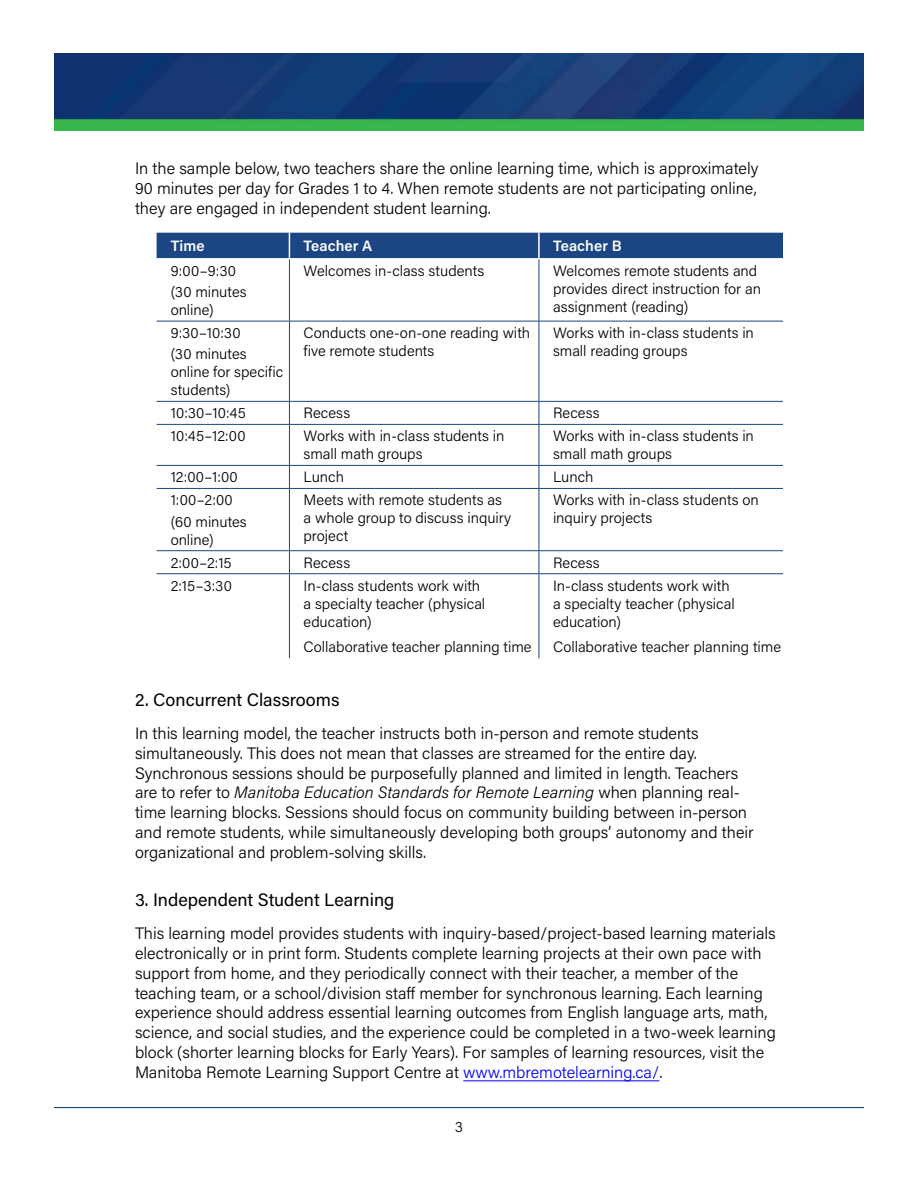
<style>
.page{position:relative;width:918px;height:1188px;background:#fff}
.page>*{position:absolute;margin:0;border:0;box-sizing:border-box;transform-origin:0 0}
.Head_C{font:18px "Acumin Pro";color:#000}
.Paragraph__25{font:300 16.5px/19.8px "Acumin Pro";color:#000}
.Paragraph__12{font:300 16.5px/19.8px "Acumin Pro";color:#000;text-align:justify}
.Paragraph_-_table{font:300 15px/18px "Acumin Pro";color:#000}
.Paragraph_table_head{font:600 15px "Acumin Pro";letter-spacing:.005em;color:#fff}
.s1{font-style:italic}
.s2{color:#0000fa}
</style>
<div class="page">
<img style="left:54px;top:54px;width:810px;height:77px">
<hr style="left:54px;top:1107px;width:810px;height:1px;background:#1c4583">
<hr style="left:463px;top:1080px;width:196px;height:1px;background:#0000fa">
<div style="left:157px;top:233px;width:626px;height:25px;background:#1c4583"></div>
<hr style="left:538px;top:233px;width:2px;height:25px;background:#fff">
<hr style="left:289px;top:260px;width:1px;height:61px;background:#1c4583">
<hr style="left:539px;top:260px;width:1px;height:61px;background:#1c4583">
<hr style="left:157px;top:321px;width:132px;height:1px;background:#1c4583">
<hr style="left:289px;top:321px;width:250px;height:1px;background:#1c4583">
<hr style="left:289px;top:321px;width:1px;height:80px;background:#1c4583">
<hr style="left:539px;top:321px;width:244px;height:1px;background:#1c4583">
<hr style="left:539px;top:321px;width:1px;height:80px;background:#1c4583">
<hr style="left:157px;top:401px;width:132px;height:1px;background:#1c4583">
<hr style="left:289px;top:401px;width:250px;height:1px;background:#1c4583">
<svg style="left:289px;top:402px;width:1px;height:22px"></svg>
<hr style="left:539px;top:401px;width:244px;height:1px;background:#1c4583">
<svg style="left:539px;top:402px;width:1px;height:22px"></svg>
<hr style="left:157px;top:424px;width:132px;height:1px;background:#1c4583">
<hr style="left:289px;top:424px;width:250px;height:1px;background:#1c4583">
<hr style="left:289px;top:425px;width:1px;height:40px;background:#1c4583">
<hr style="left:539px;top:424px;width:244px;height:1px;background:#1c4583">
<hr style="left:539px;top:425px;width:1px;height:40px;background:#1c4583">
<hr style="left:157px;top:465px;width:132px;height:1px;background:#1c4583">
<hr style="left:289px;top:465px;width:250px;height:1px;background:#1c4583">
<svg style="left:289px;top:466px;width:1px;height:22px"></svg>
<hr style="left:539px;top:465px;width:244px;height:1px;background:#1c4583">
<svg style="left:539px;top:466px;width:1px;height:22px"></svg>
<hr style="left:157px;top:488px;width:132px;height:1px;background:#1c4583">
<hr style="left:289px;top:488px;width:250px;height:1px;background:#1c4583">
<hr style="left:289px;top:489px;width:1px;height:61px;background:#1c4583">
<hr style="left:539px;top:488px;width:244px;height:1px;background:#1c4583">
<hr style="left:539px;top:489px;width:1px;height:61px;background:#1c4583">
<hr style="left:157px;top:550px;width:132px;height:1px;background:#1c4583">
<hr style="left:289px;top:550px;width:250px;height:1px;background:#1c4583">
<svg style="left:289px;top:551px;width:1px;height:22px"></svg>
<hr style="left:539px;top:550px;width:244px;height:1px;background:#1c4583">
<svg style="left:539px;top:551px;width:1px;height:22px"></svg>
<hr style="left:157px;top:573px;width:132px;height:1px;background:#1c4583">
<hr style="left:289px;top:573px;width:250px;height:1px;background:#1c4583">
<hr style="left:289px;top:574px;width:1px;height:84px;background:#1c4583">
<hr style="left:539px;top:573px;width:244px;height:1px;background:#1c4583">
<hr style="left:539px;top:574px;width:1px;height:84px;background:#1c4583">
<p class="Paragraph__12" style="left:135px;top:158px;width:625px">In the sample below, two teachers share the online learning time, which is approximately 90 minutes per day for Grades 1 to 4. When remote students are not participating online, they are engaged in independent student learning.</p>
<p class="Paragraph_table_head" style="left:171px;top:236px;width:35px">Time</p>
<p class="Paragraph_table_head" style="left:304px;top:236px;width:70px">Teacher A</p>
<p class="Paragraph_table_head" style="left:553px;top:236px;width:70px">Teacher B</p>
<p class="Paragraph_-_table" style="left:171px;top:261px;width:67px">9:00–9:30</p>
<p class="Paragraph_-_table" style="left:171px;top:282px;width:77px">(30 minutes online)</p>
<p class="Paragraph_-_table" style="left:304px;top:261px;width:182px">Welcomes in-class students</p>
<p class="Paragraph_-_table" style="left:553px;top:261px;width:210px">Welcomes remote students and provides direct instruction for an assignment (reading)</p>
<p class="Paragraph_-_table" style="left:171px;top:323px;width:71px">9:30–10:30</p>
<p class="Paragraph_-_table" style="left:171px;top:345px;width:114px">(30 minutes online for specific students)</p>
<p class="Paragraph_-_table" style="left:304px;top:323px;width:228px">Conducts one-on-one reading with five remote students</p>
<p class="Paragraph_-_table" style="left:553px;top:323px;width:202px">Works with in-class students in small reading groups</p>
<p class="Paragraph_-_table" style="left:171px;top:404px;width:77px">10:30–10:45</p>
<p class="Paragraph_-_table" style="left:304px;top:404px;width:48px">Recess</p>
<p class="Paragraph_-_table" style="left:553px;top:404px;width:48px">Recess</p>
<p class="Paragraph_-_table" style="left:171px;top:427px;width:76px">10:45–12:00</p>
<p class="Paragraph_-_table" style="left:304px;top:427px;width:202px">Works with in-class students in small math groups</p>
<p class="Paragraph_-_table" style="left:553px;top:427px;width:202px">Works with in-class students in small math groups</p>
<p class="Paragraph_-_table" style="left:171px;top:468px;width:69px">12:00–1:00</p>
<p class="Paragraph_-_table" style="left:304px;top:468px;width:42px">Lunch</p>
<p class="Paragraph_-_table" style="left:553px;top:468px;width:42px">Lunch</p>
<p class="Paragraph_-_table" style="left:171px;top:491px;width:64px">1:00–2:00</p>
<p class="Paragraph_-_table" style="left:171px;top:512px;width:78px">(60 minutes online)</p>
<p class="Paragraph_-_table" style="left:304px;top:491px;width:209px">Meets with remote students as a whole group to discuss inquiry project</p>
<p class="Paragraph_-_table" style="left:553px;top:491px;width:207px">Works with in-class students on inquiry projects</p>
<p class="Paragraph_-_table" style="left:171px;top:553px;width:62px">2:00–2:15</p>
<p class="Paragraph_-_table" style="left:304px;top:553px;width:48px">Recess</p>
<p class="Paragraph_-_table" style="left:553px;top:553px;width:48px">Recess</p>
<p class="Paragraph_-_table" style="left:171px;top:576px;width:63px">2:15–3:30</p>
<p class="Paragraph_-_table" style="left:304px;top:576px;width:183px">In-class students work with a specialty teacher (physical education)</p>
<p class="Paragraph_-_table" style="left:304px;top:637px;width:230px">Collaborative teacher planning time</p>
<p class="Paragraph_-_table" style="left:553px;top:576px;width:183px">In-class students work with a specialty teacher (physical education)</p>
<p class="Paragraph_-_table" style="left:553px;top:637px;width:230px">Collaborative teacher planning time</p>
<h3 class="Head_C" style="left:135px;top:688px;width:206px">2. Concurrent Classrooms</h3>
<p class="Paragraph__25" style="left:135px;top:723px;width:620px">In this learning model, the teacher instructs both in-person and remote students simultaneously. This does not mean that classes are streamed for the entire day.<br>Synchronous sessions should be purposefully planned and limited in length. Teachers are to refer to <span class="s1">Manitoba Education Standards for Remote Learning</span> when planning real&shy;time learning blocks. Sessions should focus on community building between in-person and remote students, while simultaneously developing both groups’ autonomy and their organizational and problem-solving skills.</p>
<h3 class="Head_C" style="left:135px;top:888px;width:261px">3. Independent Student Learning</h3>
<p class="Paragraph__25" style="left:135px;top:923px;width:642px">This learning model provides students with inquiry-based/project-based learning materials electronically or in print form. Students complete learning projects at their own pace with support from home, and they periodically connect with their teacher, a member of the teaching team, or a school/division staff member for synchronous learning. Each learning experience should address essential learning outcomes from English language arts, math, science, and social studies, and the experience could be completed in a two-week learning block (shorter learning blocks for Early Years). For samples of learning resources, visit the Manitoba Remote Learning Support Centre at <span class="s2">www.mbremotelearning.ca/</span>.</p>
<p class="Paragraph_-_table" style="left:455px;top:1117px;width:10px">3</p>
</div>
